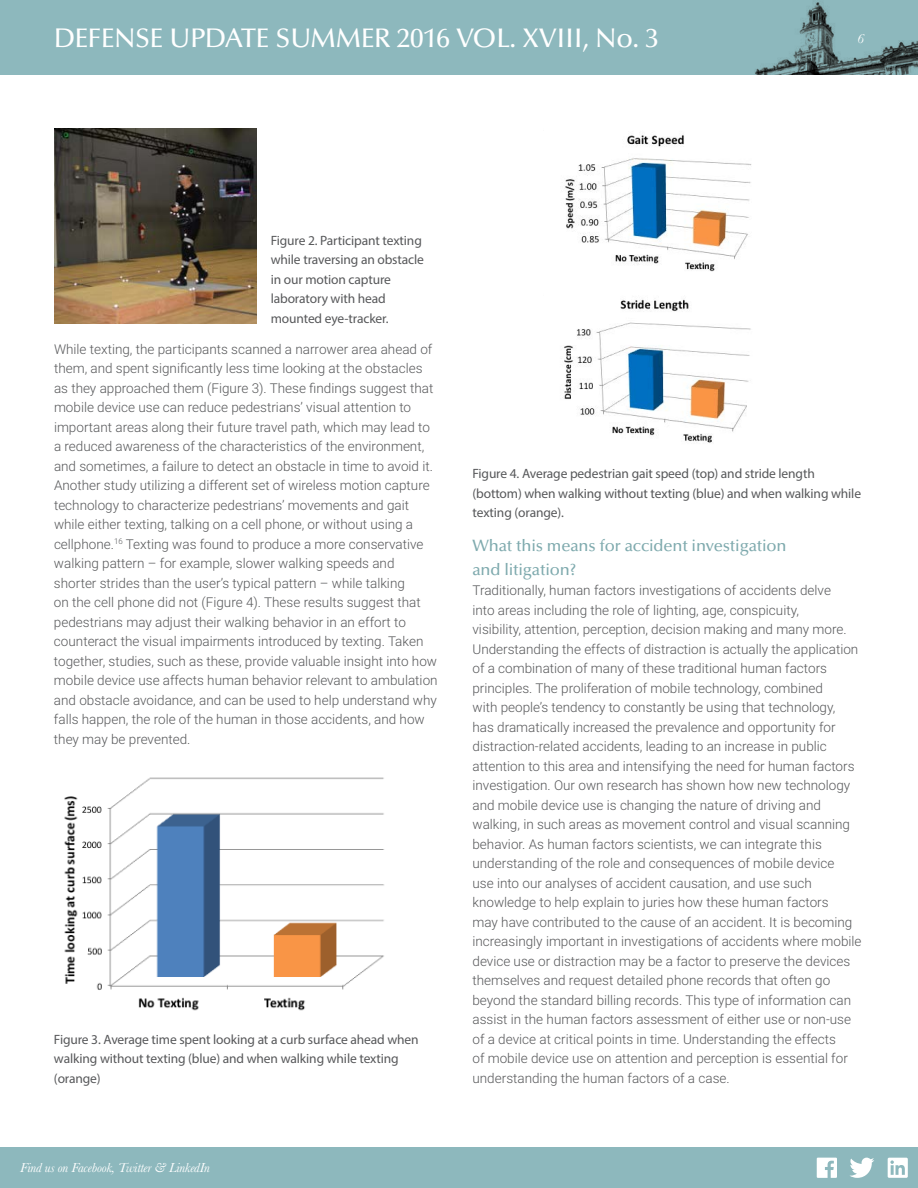
<style>
.page{position:relative;width:918px;height:1188px;background:#fff}
.page>*{position:absolute;margin:0;border:0;box-sizing:border-box;transform-origin:0 0}
.t1{font:500 27px "Optima";letter-spacing:-.01em;color:#fff}
.t2{font:500 16.5px/24px "Optima";letter-spacing:-.01em;color:#7faaae}
.t3{font:300 13.5px/19.5px "Roboto";color:#57585a}
.t4{font:13.5px/19.5px "Myriad Pro";letter-spacing:-.01em;color:#57585a}
.t5{font:italic 13.5px "Baskerville";letter-spacing:-.01em;color:#fff}
</style>
<div class="page">
<div style="left:0;top:1148px;width:918px;height:40px;background:#8db8bd"></div>
<div style="left:0;top:0;width:918px;height:74px;background:#8db8bd"></div>
<img style="left:755px;top:2px;width:163px;height:72px">
<svg style="left:850px;top:1158px;width:24px;height:20px"></svg>
<svg style="left:888px;top:1158px;width:20px;height:20px"></svg>
<svg style="left:817px;top:1158px;width:20px;height:20px"></svg>
<img style="left:54px;top:128px;width:202px;height:196px">
<img style="left:64px;top:777px;width:321px;height:234px">
<img style="left:564px;top:135px;width:188px;height:137px">
<img style="left:564px;top:299px;width:187px;height:144px">
<h1 class="t1" style="left:54px;top:22px;width:607px">DEFENSE UPDATE SUMMER 2016 VOL. XVIII, No. 3</h1>
<p class="t5" style="left:857px;top:29px;width:8px">6</p>
<p class="t4" style="left:271px;top:230px;width:155px">Figure 2. Participant texting while traversing an obstacle in our motion capture laboratory with head mounted eye-tracker.</p>
<p class="t3" style="left:54px;top:339px;width:385px">While texting, the participants scanned a narrower area ahead of them, and spent significantly less time looking at the obstacles as they approached them (Figure 3). These findings suggest that mobile device use can reduce pedestrians’ visual attention to important areas along their future travel path, which may lead to a reduced awareness of the characteristics of the environment, and sometimes, a failure to detect an obstacle in time to avoid it.<br>Another study utilizing a different set of wireless motion capture technology to characterize pedestrians’ movements and gait while either texting, talking on a cell phone, or without using a cellphone.<sup>16</sup> Texting was found to produce a more conservative walking pattern – for example, slower walking speeds and shorter strides than the user’s typical pattern – while talking<br>on the cell phone did not (Figure 4). These results suggest that pedestrians may adjust their walking behavior in an effort to counteract the visual impairments introduced by texting. Taken together, studies, such as these, provide valuable insight into how mobile device use affects human behavior relevant to ambulation and obstacle avoidance, and can be used to help understand why falls happen, the role of the human in those accidents, and how they may be prevented.</p>
<p class="t4" style="left:54px;top:1029px;width:366px">Figure 3. Average time spent looking at a curb surface ahead when walking without texting (blue) and when walking while texting (orange)</p>
<p class="t5" style="left:20px;top:1158px;width:191px">Find us on Facebook, Twitter &amp; LinkedIn</p>
<p class="t4" style="left:472px;top:464px;width:390px">Figure 4. Average pedestrian gait speed (top) and stride length (bottom) when walking without texting (blue) and when walking while texting (orange).</p>
<p class="t2" style="left:472px;top:534px;width:316px">What this means for accident investigation and litigation?</p>
<p class="t3" style="left:473px;top:580px;width:391px">Traditionally, human factors investigations of accidents delve<br>into areas including the role of lighting, age, conspicuity,<br>visibility, attention, perception, decision making and many more.<br>Understanding the effects of distraction is actually the application of a combination of many of these traditional human factors principles. The proliferation of mobile technology, combined<br>with people’s tendency to constantly be using that technology,<br>has dramatically increased the prevalence and opportunity for distraction-related accidents, leading to an increase in public attention to this area and intensifying the need for human factors investigation. Our own research has shown how new technology and mobile device use is changing the nature of driving and walking, in such areas as movement control and visual scanning behavior. As human factors scientists, we can integrate this understanding of the role and consequences of mobile device<br>use into our analyses of accident causation, and use such knowledge to help explain to juries how these human factors<br>may have contributed to the cause of an accident. It is becoming increasingly important in investigations of accidents where mobile device use or distraction may be a factor to preserve the devices themselves and request detailed phone records that often go beyond the standard billing records. This type of information can assist in the human factors assessment of either use or non-use of a device at critical points in time. Understanding the effects<br>of mobile device use on attention and perception is essential for understanding the human factors of a case.</p>
</div>
